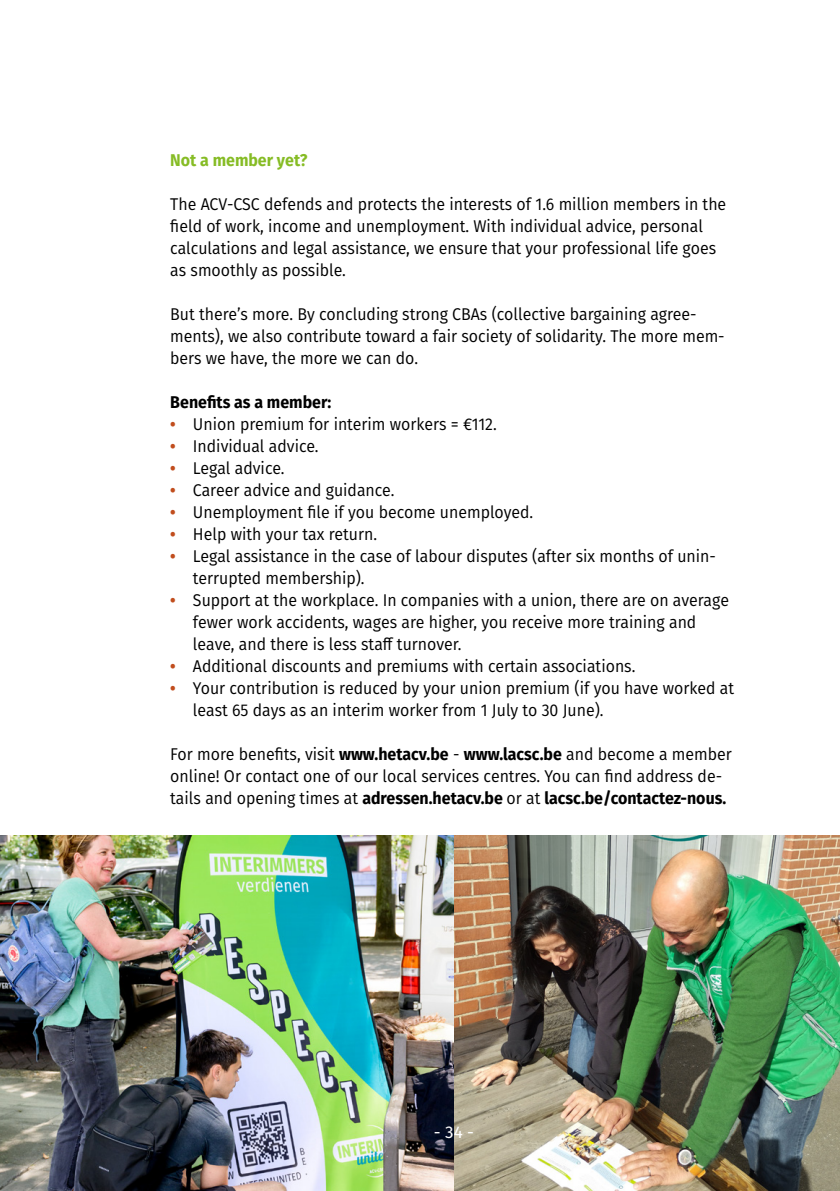
<style>
.page{position:relative;width:840px;height:1191px;background:#fff}
.page>*{position:absolute;margin:0;border:0;box-sizing:border-box;transform-origin:0 0}
.t1{font:17px/22px "Fira Sans";color:#000;scale:.94 1}
.t2{font:700 17px "Fira Sans";color:#000;scale:.94 1}
.t3{font:700 17px "Fira Sans";color:#86bc25;scale:.94 1}
.t4{font:17px "Fira Sans";color:#fff}
.s1{font-weight:700;color:#c14d1d}
.s2{font-weight:700}
</style>
<div class="page">
<img style="left:0;top:835px;width:839px;height:356px">
<p class="t3" style="left:170px;top:146px;width:147px">Not a member yet?</p>
<p class="t1" style="left:170px;top:192px;width:592px">The ACV-CSC defends and protects the interests of 1.6 million members in the field of work, income and unemployment. With individual advice, personal calculations and legal assistance, we ensure that your professional life goes as smoothly as possible.</p>
<p class="t1" style="left:170px;top:302px;width:591px">But there’s more. By concluding strong CBAs (collective bargaining agree&shy;ments), we also contribute toward a fair society of solidarity. The more mem&shy;bers we have, the more we can do.</p>
<p class="t2" style="left:170px;top:388px;width:173px">Benefits as a member:</p>
<p class="t1" style="left:170px;top:412px;width:349px"><span class="s1">•</span> Union premium for interim workers = €112.</p>
<p class="t1" style="left:170px;top:434px;width:159px"><span class="s1">•</span> Individual advice.</p>
<p class="t1" style="left:170px;top:456px;width:123px"><span class="s1">•</span> Legal advice.</p>
<p class="t1" style="left:170px;top:478px;width:240px"><span class="s1">•</span> Career advice and guidance.</p>
<p class="t1" style="left:170px;top:500px;width:387px"><span class="s1">•</span> Unemployment file if you become unemployed.</p>
<p class="t1" style="left:170px;top:522px;width:221px"><span class="s1">•</span> Help with your tax return.</p>
<p class="t1" style="left:193px;top:544px;width:557px;text-indent:-23px"><span class="s1">•</span> Legal assistance in the case of labour disputes (after six months of unin&shy;terrupted membership).</p>
<p class="t1" style="left:193px;top:588px;width:571px;text-indent:-23px"><span class="s1">•</span> Support at the workplace. In companies with a union, there are on average fewer work accidents, wages are higher, you receive more training and leave, and there is less staff turnover.</p>
<p class="t1" style="left:170px;top:654px;width:496px"><span class="s1">•</span> Additional discounts and premiums with certain associations.</p>
<p class="t1" style="left:193px;top:676px;width:577px;text-indent:-23px"><span class="s1">•</span> Your contribution is reduced by your union premium (if you have worked at least 65 days as an interim worker from 1 July to 30 June).</p>
<p class="t1" style="left:170px;top:742px;width:598px">For more benefits, visit <span class="s2">www.hetacv.be</span> - <span class="s2">www.lacsc.be</span> and become a member online! Or contact one of our local services centres. You can find address de&shy;tails and opening times at <span class="s2">adressen.hetacv.be</span> or at <span class="s2">lacsc.be/contactez-nous.</span></p>
<p class="t4" style="left:433px;top:1118px;width:42px">- 34 -</p>
</div>
